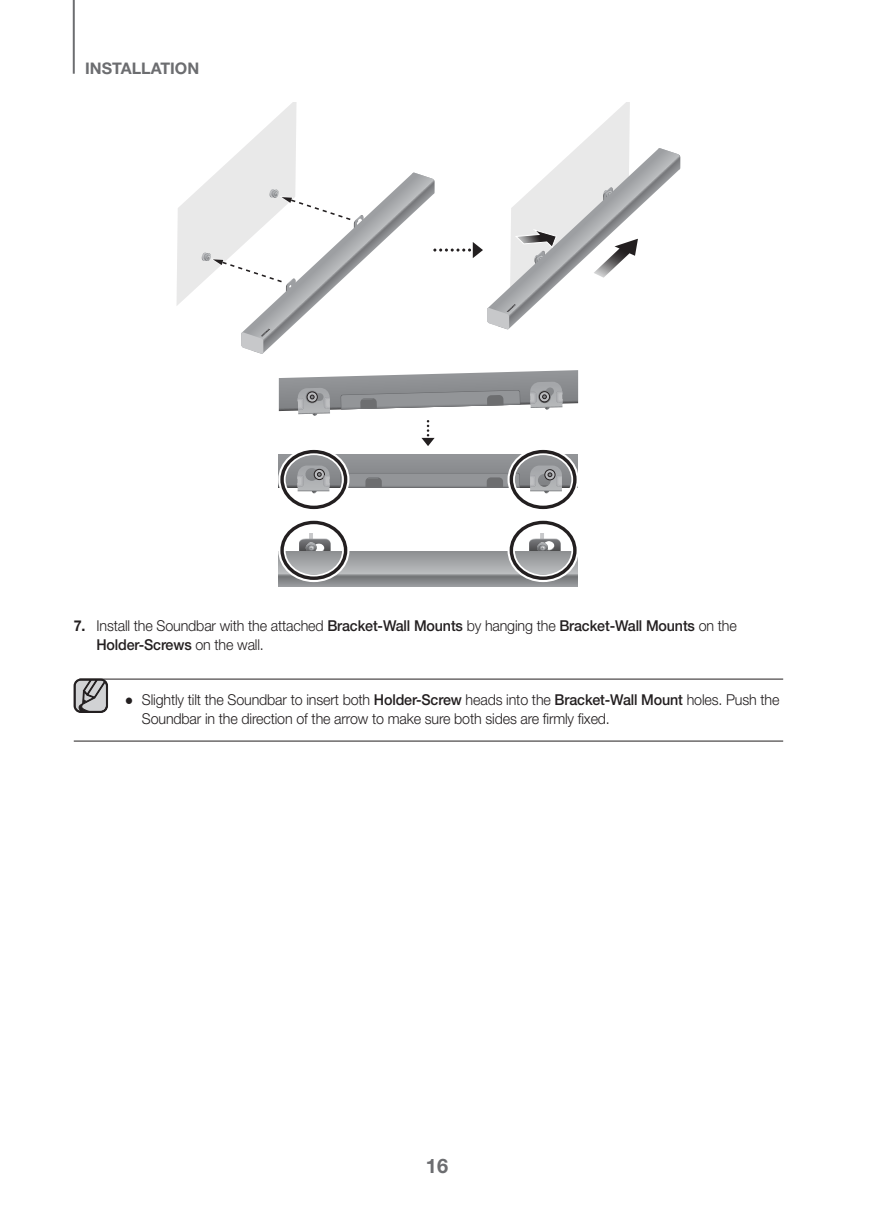
<style>
.page{position:relative;width:874px;height:1225px;background:#fff}
.page>*{position:absolute;margin:0;border:0;box-sizing:border-box;transform-origin:0 0}
.t1{font:700 20px "Helvetica Neue cp";color:#6c6d70}
.t2{font:700 16px "Helvetica Neue cp";color:#6c6d70}
.Note_Bullets_last{font:300 15px/19px "Helvetica Neue cp";letter-spacing:-.01em;color:#231f20;scale:.95 1}
.Body_Nomber{font:300 15px/19px "Helvetica Neue cp";letter-spacing:-.01em;color:#231f20;scale:.95 1}
.s1{font-weight:700}
.s2{font-weight:500}
.s3{font-family:"Arial";font-weight:400}
</style>
<div class="page">
<hr style="left:73px;top:0;width:2px;height:74px;background:#6c6d70">
<hr style="left:79px;top:678px;width:703px;height:1px;background:#231f20">
<hr style="left:74px;top:740px;width:708px;height:1px;background:#231f20">
<svg style="left:176px;top:102px;width:504px;height:252px"></svg>
<svg style="left:278px;top:454px;width:299px;height:34px;background:#8d8f92"></svg>
<svg style="left:340px;top:473px;width:179px;height:15px;background:#898b8e"></svg>
<svg style="left:530px;top:465px;width:31px;height:28px"></svg>
<svg style="left:297px;top:465px;width:32px;height:28px"></svg>
<div style="left:507px;top:448px;width:71px;height:63px;border:7px solid #fff;border-radius:50%"></div>
<div style="left:509px;top:450px;width:67px;height:59px;border:3px solid #231f20;border-radius:50%"></div>
<div style="left:278px;top:448px;width:71px;height:63px;border:7px solid #fff;border-radius:50%"></div>
<div style="left:280px;top:450px;width:67px;height:59px;border:3px solid #231f20;border-radius:50%"></div>
<svg style="left:279px;top:370px;width:299px;height:76px"></svg>
<svg style="left:299px;top:533px;width:31px;height:18px"></svg>
<svg style="left:529px;top:533px;width:31px;height:18px"></svg>
<svg style="left:278px;top:551px;width:299px;height:35px;background:#9a9c9e"></svg>
<div style="left:507px;top:518px;width:71px;height:64px;border:7px solid #fff;border-radius:50%"></div>
<div style="left:509px;top:521px;width:67px;height:59px;border:3px solid #231f20;border-radius:50%"></div>
<div style="left:278px;top:518px;width:71px;height:64px;border:7px solid #fff;border-radius:50%"></div>
<div style="left:280px;top:521px;width:67px;height:59px;border:3px solid #231f20;border-radius:50%"></div>
<svg style="left:73px;top:678px;width:35px;height:35px"></svg>
<p class="t2" style="left:85px;top:59px;width:116px">INSTALLATION</p>
<p class="Body_Nomber" style="left:96px;top:616px;width:675px;text-indent:-23px"><span class="s1">7.</span> Install the Soundbar with the attached <span class="s2">Bracket-Wall Mounts</span> by hanging the <span class="s2">Bracket-Wall Mounts</span> on the<br><span class="s2">Holder-Screws</span> on the wall.</p>
<p class="Note_Bullets_last" style="left:142px;top:690px;width:672px;text-indent:-17px"><span class="s3">●</span> Slightly tilt the Soundbar to insert both <span class="s2">Holder-Screw</span> heads into the <span class="s2">Bracket-Wall Mount</span> holes. Push the<br>Soundbar in the direction of the arrow to make sure both sides are firmly fixed.</p>
<h1 class="t1" style="left:425px;top:1154px;width:24px">16</h1>
</div>
